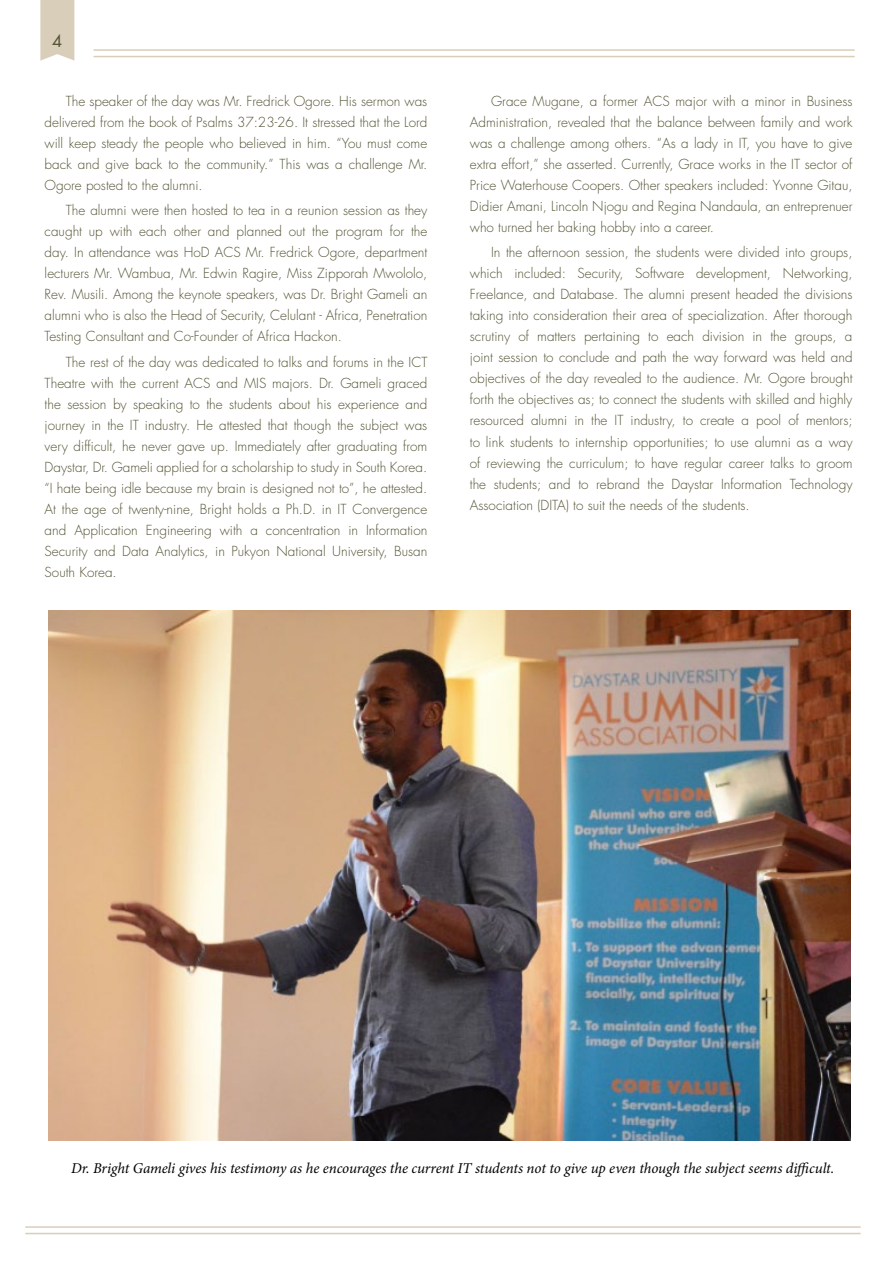
<style>
.page{position:relative;width:893px;height:1263px;background:#fff}
.page>*{position:absolute;margin:0;border:0;box-sizing:border-box;transform-origin:0 0}
.t1{font:16.5px "Futura";color:#545334}
.t2{font:italic 15px "Minion Pro";letter-spacing:-.01em;color:#000}
.t3{font:300 13.5px/21px "Futura";color:#545334;text-align:justify}
</style>
<div class="page">
<hr style="left:94px;top:56px;width:761px;height:1px;background:#d9ceba">
<hr style="left:94px;top:49px;width:761px;height:2px;background:#d9ceba">
<hr style="left:25px;top:1226px;width:836px;height:2px;background:#d9ceba">
<hr style="left:25px;top:1233px;width:836px;height:1px;background:#d9ceba">
<svg style="left:40px;top:0;width:34px;height:61px"></svg>
<img style="left:49px;top:610px;width:801px;height:531px">
<p class="t1" style="left:52px;top:30px;width:12px">4</p>
<p class="t3" style="left:45px;top:91px;width:384px;text-indent:21px">The speaker of the day was Mr. Fredrick Ogore. His sermon was delivered from the book of Psalms 37:23-26. It stressed that the Lord will keep steady the people who believed in him. “You must come back and give back to the community.” This was a challenge Mr.<br>Ogore posted to the alumni.</p>
<p class="t3" style="left:45px;top:200px;width:384px;text-indent:21px">The alumni were then hosted to tea in a reunion session as they caught up with each other and planned out the program for the day. In attendance was HoD ACS Mr. Fredrick Ogore, department lecturers Mr. Wambua, Mr. Edwin Ragire, Miss Zipporah Mwololo, Rev. Musili. Among the keynote speakers, was Dr. Bright Gameli an alumni who is also the Head of Security, Celulant - Africa, Penetration Testing Consultant and Co-Founder of Africa Hackon.</p>
<p class="t3" style="left:45px;top:352px;width:384px;text-indent:21px">The rest of the day was dedicated to talks and forums in the ICT Theatre with the current ACS and MIS majors. Dr. Gameli graced the session by speaking to the students about his experience and journey in the IT industry. He attested that though the subject was very difficult, he never gave up. Immediately after graduating from Daystar, Dr. Gameli applied for a scholarship to study in South Korea. “I hate being idle because my brain is designed not to”, he attested.<br>At the age of twenty-nine, Bright holds a Ph.D. in IT Convergence and Application Engineering with a concentration in Information Security and Data Analytics, in Pukyon National University, Busan South Korea.</p>
<p class="t3" style="left:470px;top:91px;width:384px;text-indent:21px">Grace Mugane, a former ACS major with a minor in Business Administration, revealed that the balance between family and work was a challenge among others. “As a lady in IT, you have to give extra effort,” she asserted. Currently, Grace works in the IT sector of Price Waterhouse Coopers. Other speakers included: Yvonne Gitau, Didier Amani, Lincoln Njogu and Regina Nandaula, an entreprenuer who turned her baking hobby into a career.</p>
<p class="t3" style="left:470px;top:242px;width:384px;text-indent:21px">In the afternoon session, the students were divided into groups, which included: Security, Software development, Networking, Freelance, and Database. The alumni present headed the divisions taking into consideration their area of specialization. After thorough scrutiny of matters pertaining to each division in the groups, a joint session to conclude and path the way forward was held and objectives of the day revealed to the audience. Mr. Ogore brought forth the objectives as; to connect the students with skilled and highly resourced alumni in the IT industry, to create a pool of mentors; to link students to internship opportunities; to use alumni as a way of reviewing the curriculum; to have regular career talks to groom the students; and to rebrand the Daystar Information Technology Association (DITA) to suit the needs of the students.</p>
<p class="t2" style="left:71px;top:1158px;width:765px">Dr. Bright Gameli gives his testimony as he encourages the current IT students not to give up even though the subject seems difficult.</p>
</div>
